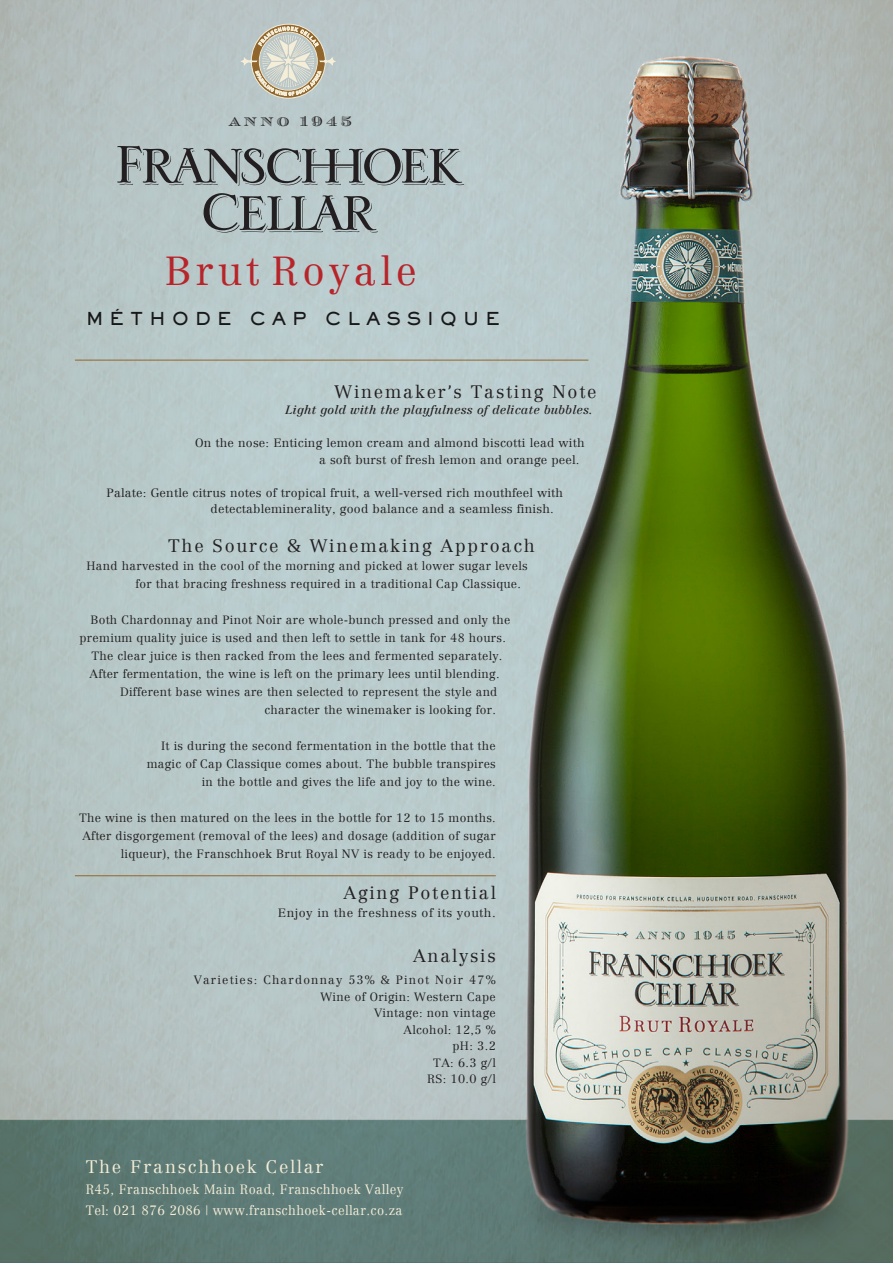
<style>
.page{position:relative;width:893px;height:1263px;background:#fff}
.page>*{position:absolute;margin:0;border:0;box-sizing:border-box;transform-origin:0 0}
.t1{font:300 40.35px "Centennial";letter-spacing:.1em;color:#b72429}
.t2{font:300 18px "Centennial";letter-spacing:.1em;color:#231f20}
.t3{font:300 18px "Centennial";letter-spacing:.1em;color:#f4edd7}
.t4{font:17.4px "AT Sackers Heavy Gothic";letter-spacing:.335em;color:#231f20}
.t5{font:13.95px "Chevalier Str DCD";letter-spacing:.24em;color:#231f20}
.t6{font:300 13.5px/21px "Centennial";letter-spacing:.03em;color:#f4edd7;scale:.94 1}
.t7{font:300 12px/16.5px "Centennial";letter-spacing:.025em;color:#231f20}
.t8{font:italic 12px "Centennial";letter-spacing:.02em;color:#231f20}
.t9{font:300 12px "Centennial";letter-spacing:.025em;color:#231f20;scale:1.04 1}
.s1{font-family:"Cambria";font-weight:400}
</style>
<div class="page">
<img style="left:0;top:0;width:892px;height:1263px">
<hr style="left:75px;top:360px;width:513px;height:1px;background:#91662d">
<hr style="left:75px;top:875px;width:421px;height:1px;background:#91662d">
<svg style="left:242px;top:24px;width:93px;height:75px;background:#c4c4b8"></svg>
<svg style="left:204px;top:193px;width:174px;height:40px;background:#919c9e"></svg>
<svg style="left:117px;top:146px;width:347px;height:40px;background:#909a9b"></svg>
<p class="t5" style="left:230px;top:112px;width:124px">anno 1945</p>
<h1 class="t1" style="left:165px;top:247px;width:253px">Brut Royale</h1>
<h3 class="t4" style="left:85px;top:307px;width:417px">MÉTHODE CAP CLASSIQUE</h3>
<h2 class="t2" style="left:335px;top:381px;width:264px">Winemaker<span class="s1">’</span>s Tasting Note</h2>
<p class="t8" style="left:286px;top:403px;width:309px">Light gold with the playfulness of delicate bubbles.</p>
<p class="t7" style="left:319px;top:435px;width:267px;text-indent:-124px">On the nose: Enticing lemon cream and almond biscotti lead with a soft burst of fresh lemon and orange peel.</p>
<p class="t7" style="left:211px;top:484px;width:354px;text-indent:-104px">Palate: Gentle citrus notes of tropical fruit, a well-versed rich mouthfeel with detectableminerality, good balance and a seamless finish.</p>
<h2 class="t2" style="left:168px;top:535px;width:368px">The Source &amp; Winemaking Approach</h2>
<p class="t7" style="left:135px;top:557px;width:394px;line-height:18px;text-indent:-49px">Hand harvested in the cool of the morning and picked at lower sugar levels for that bracing freshness required in a traditional Cap Classique.</p>
<p class="t7" style="left:90px;top:612px;width:421px">Both Chardonnay and Pinot Noir are whole-bunch pressed and only the</p>
<p class="t7" style="left:80px;top:630px;width:428px">premium quality juice is used and then left to settle in tank for 48 hours.</p>
<p class="t7" style="left:91px;top:648px;width:412px">The clear juice is then racked from the lees and fermented separately.</p>
<p class="t7" style="left:90px;top:666px;width:411px">After fermentation, the wine is left on the primary lees until blending.</p>
<p class="t7" style="left:120px;top:684px;width:379px">Different base wines are then selected to represent the style and</p>
<p class="t7" style="left:264px;top:702px;width:233px">character the winemaker is looking for.</p>
<p class="t7" style="left:147px;top:737px;width:351px;line-height:18px;text-align:right">It is during the second fermentation in the bottle that the magic of Cap Classique comes about. The bubble transpires in the bottle and gives the life and joy to the wine.</p>
<p class="t7" style="left:79px;top:809px;width:418px;line-height:18px;text-align:right">The wine is then matured on the lees in the bottle for 12 to 15 months.<br>After disgorgement (removal of the lees) and dosage (addition of sugar liqueur), the Franschhoek Brut Royal NV is ready to be enjoyed.</p>
<h2 class="t2" style="left:344px;top:882px;width:154px">Aging Potential</h2>
<p class="t9" style="left:278px;top:905px;width:211px">Enjoy in the freshness of its youth.</p>
<h2 class="t2" style="left:413px;top:945px;width:84px">Analysis</h2>
<p class="t7" style="left:194px;top:972px;width:304px;text-align:right">Varieties: Chardonnay 53% &amp; Pinot Noir 47%<br>Wine of Origin: Western Cape<br>Vintage: non vintage<br>Alcohol: 12,5 %<br>pH: 3.2<br>TA: 6.3 g/l<br>RS: 10.0 g/l</p>
<h2 class="t3" style="left:86px;top:1156px;width:239px">The Franschhoek Cellar</h2>
<p class="t6" style="left:86px;top:1179px;width:339px">R45, Franschhoek Main Road, Franschhoek Valley<br>Tel: 021 876 2086 | www.franschhoek-cellar.co.za</p>
</div>
